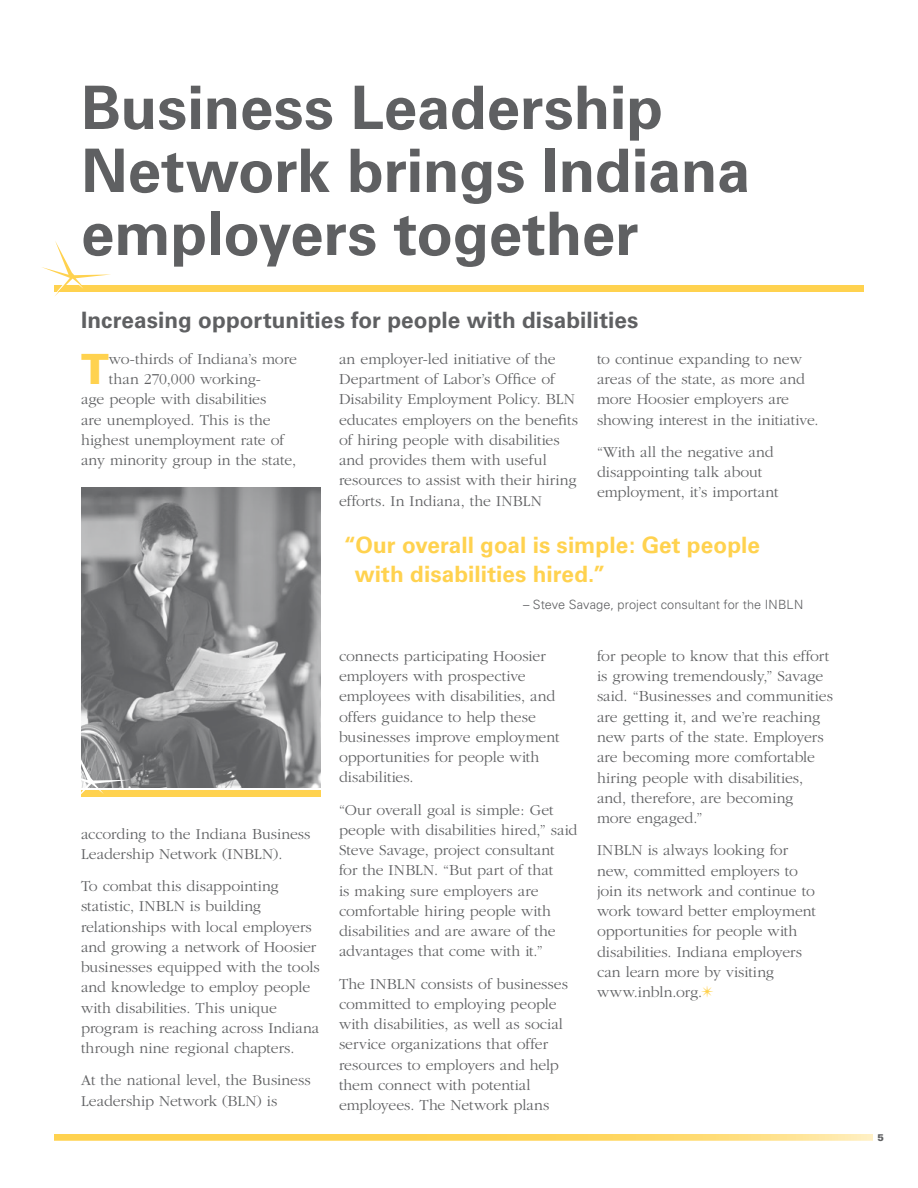
<style>
.page{position:relative;width:918px;height:1188px;background:#fff}
.page>*{position:absolute;margin:0;border:0;box-sizing:border-box;transform-origin:0 0}
.t1{font:700 60px/63px "Univers";letter-spacing:-.005em;color:#5f6062}
.t2{font:900 41.7px "Univers";color:#ffd24f}
.t3{font:700 22.5px/28.5px "Univers";letter-spacing:.005em;color:#ffd24f}
.t4{font:700 22.5px "Univers";letter-spacing:.005em;color:#5f6062}
.t5{font:300 15.75px/20.2px "Garamond";color:#5f6062}
.t6{font:300 12.75px "Univers";letter-spacing:.01em;color:#5f6062}
.t7{font:900 9.75px "Univers";color:#5f6062}
.s1{color:#ffd24f}
</style>
<div class="page">
<svg style="left:54px;top:1134px;width:819px;height:7px;background:#ffd868"></svg>
<img style="left:81px;top:488px;width:240px;height:300px">
<div style="left:81px;top:790px;width:240px;height:7px;background:#ffd24f"></div>
<svg style="left:81px;top:746px;width:49px;height:48px"></svg>
<div style="left:54px;top:285px;width:810px;height:7px;background:#ffd24f"></div>
<svg style="left:42px;top:241px;width:69px;height:55px"></svg>
<h1 class="t1" style="left:81px;top:77px;width:671px">Business Leadership<br>Network brings Indiana employers together</h1>
<h3 class="t4" style="left:81px;top:307px;width:559px">Increasing opportunities for people with disabilities</h3>
<h2 class="t2" style="left:81px;top:343px;width:29px">T</h2>
<p class="t5" style="left:109px;top:349px;width:190px">wo-thirds of Indiana’s more</p>
<p class="t5" style="left:109px;top:369px;width:154px">than 270,000 working-</p>
<p class="t5" style="left:81px;top:389px;width:187px">age people with disabilities</p>
<p class="t5" style="left:81px;top:410px;width:191px">are unemployed. This is the</p>
<p class="t5" style="left:81px;top:430px;width:205px">highest unemployment rate of</p>
<p class="t5" style="left:81px;top:450px;width:217px">any minority group in the state,</p>
<p class="t5" style="left:81px;top:824px;width:231px">according to the Indiana Business<br>Leadership Network (INBLN).</p>
<p class="t5" style="left:81px;top:876px;width:240px">To combat this disappointing statistic, INBLN is building relationships with local employers and growing a network of Hoosier businesses equipped with the tools and knowledge to employ people with disabilities. This unique program is reaching across Indiana through nine regional chapters.</p>
<p class="t5" style="left:81px;top:1071px;width:231px">At the national level, the Business<br>Leadership Network (BLN) is</p>
<p class="t5" style="left:339px;top:349px;width:241px">an employer-led initiative of the Department of Labor’s Office of Disability Employment Policy. BLN educates employers on the benefits of hiring people with disabilities and provides them with useful resources to assist with their hiring efforts. In Indiana, the INBLN</p>
<p class="t5" style="left:597px;top:349px;width:223px">to continue expanding to new areas of the state, as more and more Hoosier employers are showing interest in the initiative.</p>
<p class="t5" style="left:597px;top:442px;width:183px">“With all the negative and disappointing talk about employment, it’s important</p>
<h3 class="t3" style="left:355px;top:531px;width:407px;text-indent:-11px">“Our overall goal is simple: Get people with disabilities hired.”</h3>
<p class="t6" style="left:523px;top:597px;width:255px">– Steve Savage, project consultant for the INBLN</p>
<p class="t5" style="left:339px;top:646px;width:222px">connects participating Hoosier employers with prospective employees with disabilities, and offers guidance to help these businesses improve employment opportunities for people with disabilities.</p>
<p class="t5" style="left:339px;top:800px;width:240px">“Our overall goal is simple: Get people with disabilities hired,” said<br>Steve Savage, project consultant<br>for the INBLN. “But part of that<br>is making sure employers are comfortable hiring people with disabilities and are aware of the advantages that come with it.”</p>
<p class="t5" style="left:339px;top:974px;width:231px">The INBLN consists of businesses committed to employing people with disabilities, as well as social service organizations that offer resources to employers and help them connect with potential employees. The Network plans</p>
<p class="t5" style="left:597px;top:646px;width:237px">for people to know that this effort is growing tremendously,” Savage said. “Businesses and communities are getting it, and we’re reaching new parts of the state. Employers are becoming more comfortable hiring people with disabilities, and, therefore, are becoming<br>more engaged.”</p>
<p class="t5" style="left:597px;top:840px;width:220px">INBLN is always looking for new, committed employers to join its network and continue to work toward better employment opportunities for people with disabilities. Indiana employers can learn more by visiting www.inbln.org.<span class="s1">✴</span></p>
<p class="t7" style="left:878px;top:1131px;width:8px">5</p>
</div>
